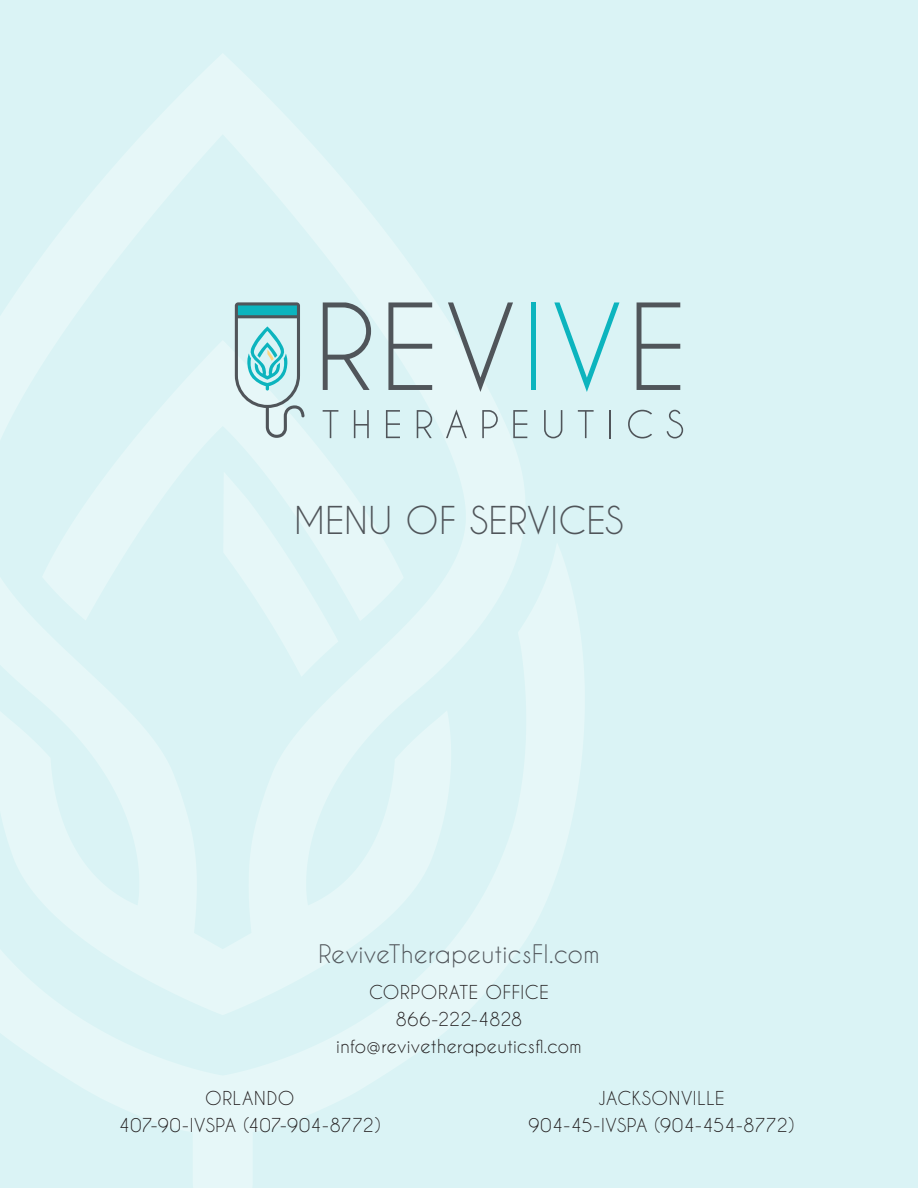
<style>
.page{position:relative;width:918px;height:1188px;background:#daf3f5}
.page>*{position:absolute;margin:0;border:0;box-sizing:border-box;transform-origin:0 0}
.t1{font:36px "Caviar Dreams";letter-spacing:.015em;color:#50555a}
.t2{font:24px "Caviar Dreams";letter-spacing:.015em;color:#50555a}
.t3{font:18px/27px "Caviar Dreams";letter-spacing:.02em;color:#231f20;text-align:center}
</style>
<div class="page">
<svg style="left:323px;top:302px;width:48px;height:88px"></svg>
<svg style="left:388px;top:302px;width:44px;height:88px"></svg>
<svg style="left:448px;top:302px;width:65px;height:90px"></svg>
<div style="left:531px;top:302px;width:5px;height:88px;background:#0cb4be"></div>
<svg style="left:554px;top:302px;width:65px;height:90px"></svg>
<svg style="left:637px;top:302px;width:43px;height:88px"></svg>
<svg style="left:323px;top:410px;width:15px;height:28px"></svg>
<svg style="left:354px;top:410px;width:15px;height:28px"></svg>
<svg style="left:386px;top:410px;width:14px;height:28px"></svg>
<svg style="left:417px;top:410px;width:15px;height:28px"></svg>
<svg style="left:446px;top:409px;width:21px;height:29px"></svg>
<svg style="left:482px;top:410px;width:16px;height:28px"></svg>
<svg style="left:513px;top:410px;width:14px;height:28px"></svg>
<svg style="left:544px;top:410px;width:18px;height:28px"></svg>
<svg style="left:578px;top:410px;width:16px;height:28px"></svg>
<hr style="left:609px;top:410px;width:2px;height:28px;background:#50555a">
<svg style="left:628px;top:410px;width:24px;height:28px"></svg>
<svg style="left:667px;top:410px;width:16px;height:28px"></svg>
<svg style="left:235px;top:302px;width:70px;height:136px"></svg>
<h1 class="t1" style="left:294px;top:498px;width:331px">MENU OF SERVICES</h1>
<h2 class="t2" style="left:318px;top:940px;width:283px">ReviveTherapeuticsFl.com</h2>
<p class="t3" style="left:336px;top:978px;width:247px">CORPORATE OFFICE<br>866-222-4828 info@revivetherapeuticsfl.com</p>
<p class="t3" style="left:119px;top:1084px;width:263px">ORLANDO<br>407-90-IVSPA (407-904-8772)</p>
<p class="t3" style="left:529px;top:1084px;width:267px">JACKSONVILLE<br>904-45-IVSPA (904-454-8772)</p>
</div>
